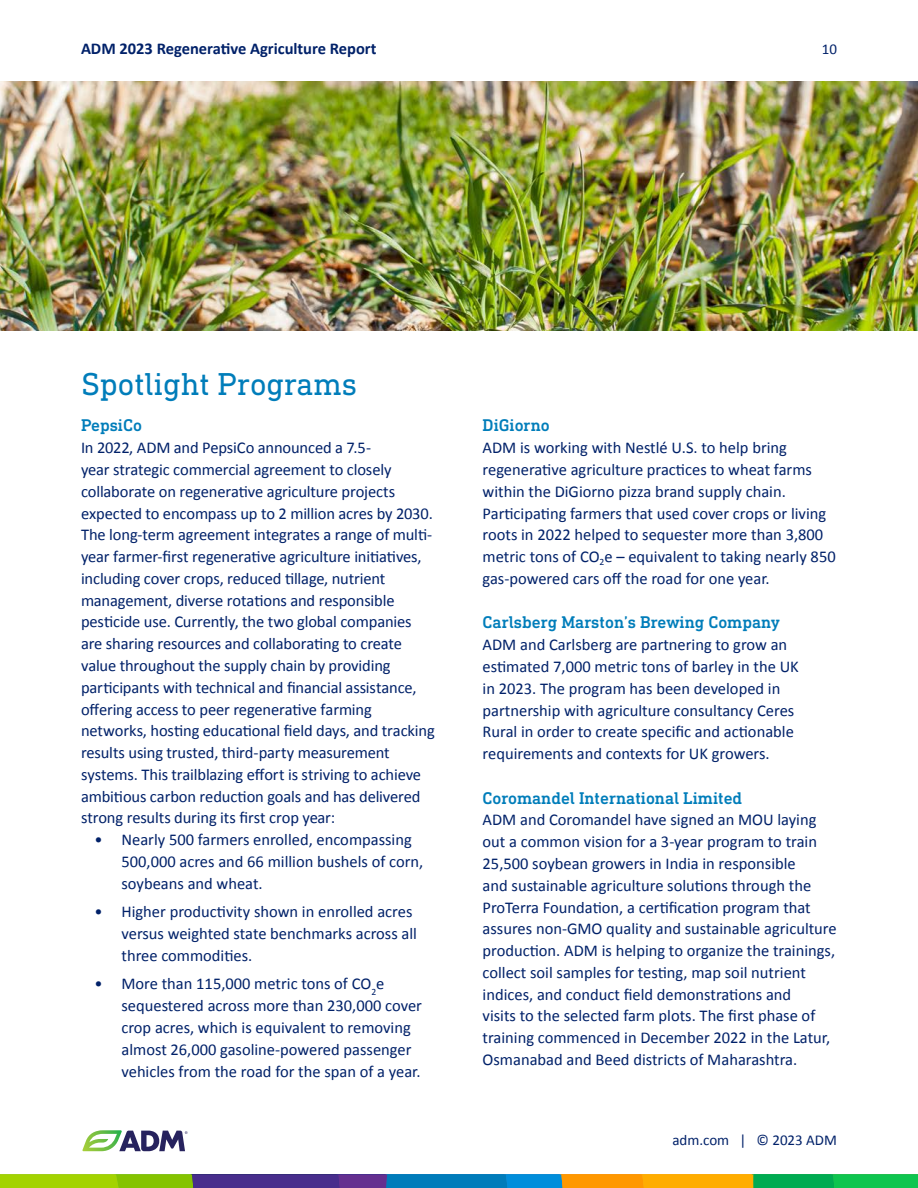
<style>
.page{position:relative;width:918px;height:1188px;background:#fff}
.page>*{position:absolute;margin:0;border:0;box-sizing:border-box;transform-origin:0 0}
.t1{font:32.25px "DIN Next Slab Pro";color:#007dba}
.Strong_Copy{font:500 17.25px "DIN Next Slab Pro";color:#007dba}
.t2{font:16.5px/21.8px "Calibri";color:#012169}
.t3{font:700 16.5px "Calibri";color:#012169}
.t4{font:15px "Calibri";color:#012169}
</style>
<div class="page">
<svg style="left:82px;top:1130px;width:106px;height:21px"></svg>
<svg style="left:0;top:1174px;width:918px;height:14px;background:#669052"></svg>
<img style="left:0;top:81px;width:918px;height:250px">
<p class="t3" style="left:81px;top:38px;width:297px">ADM 2023 Regenerative Agriculture Report</p>
<p class="t4" style="left:822px;top:40px;width:17px">10</p>
<h1 class="t1" style="left:81px;top:366px;width:278px">Spotlight Programs</h1>
<h1 class="Strong_Copy" style="left:81px;top:416px;width:62px">PepsiCo</h1>
<p class="t2" style="left:81px;top:436px;width:355px">In 2022, ADM and PepsiCo announced a 7.5-<br>year strategic commercial agreement to closely collaborate on regenerative agriculture projects expected to encompass up to 2 million acres by 2030.<br>The long-term agreement integrates a range of multi&shy;year farmer-first regenerative agriculture initiatives, including cover crops, reduced tillage, nutrient management, diverse rotations and responsible pesticide use. Currently, the two global companies are sharing resources and collaborating to create value throughout the supply chain by providing participants with technical and financial assistance, offering access to peer regenerative farming networks, hosting educational field days, and tracking results using trusted, third-party measurement systems. This trailblazing effort is striving to achieve ambitious carbon reduction goals and has delivered strong results during its first crop year:</p>
<p class="t2" style="left:122px;top:828px;width:303px;text-indent:-27px">• Nearly 500 farmers enrolled, encompassing<br>500,000 acres and 66 million bushels of corn, soybeans and wheat.</p>
<p class="t2" style="left:122px;top:900px;width:297px;text-indent:-27px">• Higher productivity shown in enrolled acres versus weighted state benchmarks across all three commodities.</p>
<p class="t2" style="left:121px;top:972px;width:302px;text-indent:-27px">• More than 115,000 metric tons of CO<sub>2</sub>e sequestered across more than 230,000 cover crop acres, which is equivalent to removing almost 26,000 gasoline-powered passenger vehicles from the road for the span of a year.</p>
<p class="Strong_Copy" style="left:483px;top:416px;width:69px">DiGiorno</p>
<p class="t2" style="left:483px;top:436px;width:355px">ADM is working with Nestlé U.S. to help bring regenerative agriculture practices to wheat farms within the DiGiorno pizza brand supply chain.<br>Participating farmers that used cover crops or living roots in 2022 helped to sequester more than 3,800 metric tons of CO<sub>2</sub>e – equivalent to taking nearly 850 gas-powered cars off the road for one year.</p>
<p class="Strong_Copy" style="left:483px;top:613px;width:299px">Carlsberg Marston’s Brewing Company</p>
<p class="t2" style="left:483px;top:633px;width:318px">ADM and Carlsberg are partnering to grow an estimated 7,000 metric tons of barley in the UK in 2023. The program has been developed in partnership with agriculture consultancy Ceres Rural in order to create specific and actionable requirements and contexts for UK growers.</p>
<p class="Strong_Copy" style="left:483px;top:788px;width:261px">Coromandel International Limited</p>
<p class="t2" style="left:483px;top:808px;width:356px">ADM and Coromandel have signed an MOU laying out a common vision for a 3-year program to train 25,500 soybean growers in India in responsible<br>and sustainable agriculture solutions through the ProTerra Foundation, a certification program that assures non-GMO quality and sustainable agriculture production. ADM is helping to organize the trainings, collect soil samples for testing, map soil nutrient indices, and conduct field demonstrations and<br>visits to the selected farm plots. The first phase of training commenced in December 2022 in the Latur, Osmanabad and Beed districts of Maharashtra.</p>
<p class="t4" style="left:672px;top:1131px;width:166px">adm.com | © 2023 ADM</p>
</div>
